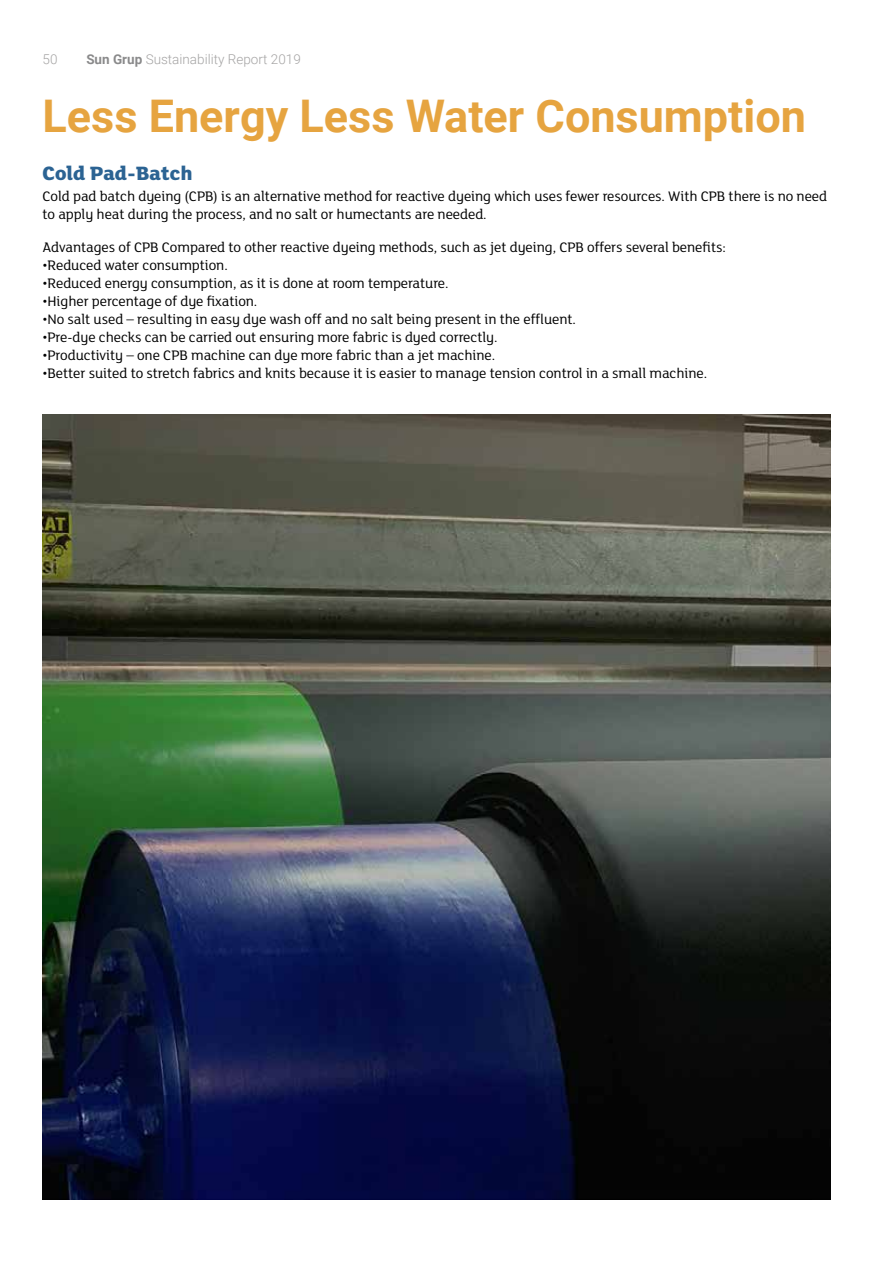
<style>
.page{position:relative;width:893px;height:1263px;background:#fff}
.page>*{position:absolute;margin:0;border:0;box-sizing:border-box;transform-origin:0 0}
.t1{font:700 45px "Roboto";color:#e6a440}
.t2{font:800 21px "FS Lola";color:#2b6393}
.t3{font:15px/18px "FS Lola";letter-spacing:-.005em;color:#000}
.t4{font:300 13.5px "Roboto";color:#a5a4a4}
.s1{font-weight:700;color:#8a8a8b}
</style>
<div class="page">
<img style="left:43px;top:415px;width:787px;height:784px">
<hr style="left:892px;top:791px;width:1px;height:472px;background:#d9ddef">
<p class="t4" style="left:43px;top:50px;width:16px">50</p>
<p class="t4" style="left:86px;top:50px;width:216px"><span class="s1">Sun Grup</span> Sustainability Report 2019</p>
<h1 class="t1" style="left:43px;top:85px;width:765px">Less Energy Less Water Consumption</h1>
<h2 class="t2" style="left:43px;top:164px;width:152px">Cold Pad-Batch</h2>
<p class="t3" style="left:43px;top:189px;width:786px">Cold pad batch dyeing (CPB) is an alternative method for reactive dyeing which uses fewer resources. With CPB there is no need to apply heat during the process, and no salt or humectants are needed.</p>
<p class="t3" style="left:43px;top:239px;width:685px">Advantages of CPB Compared to other reactive dyeing methods, such as jet dyeing, CPB offers several benefits:</p>
<p class="t3" style="left:43px;top:257px;width:187px">•Reduced water consumption.</p>
<p class="t3" style="left:43px;top:275px;width:408px">•Reduced energy consumption, as it is done at room temperature.</p>
<p class="t3" style="left:43px;top:293px;width:216px">•Higher percentage of dye fixation.</p>
<p class="t3" style="left:43px;top:311px;width:535px">•No salt used – resulting in easy dye wash off and no salt being present in the effluent.</p>
<p class="t3" style="left:43px;top:329px;width:457px">•Pre-dye checks can be carried out ensuring more fabric is dyed correctly.</p>
<p class="t3" style="left:43px;top:347px;width:454px">•Productivity – one CPB machine can dye more fabric than a jet machine.</p>
<p class="t3" style="left:43px;top:365px;width:666px">•Better suited to stretch fabrics and knits because it is easier to manage tension control in a small machine.</p>
</div>
